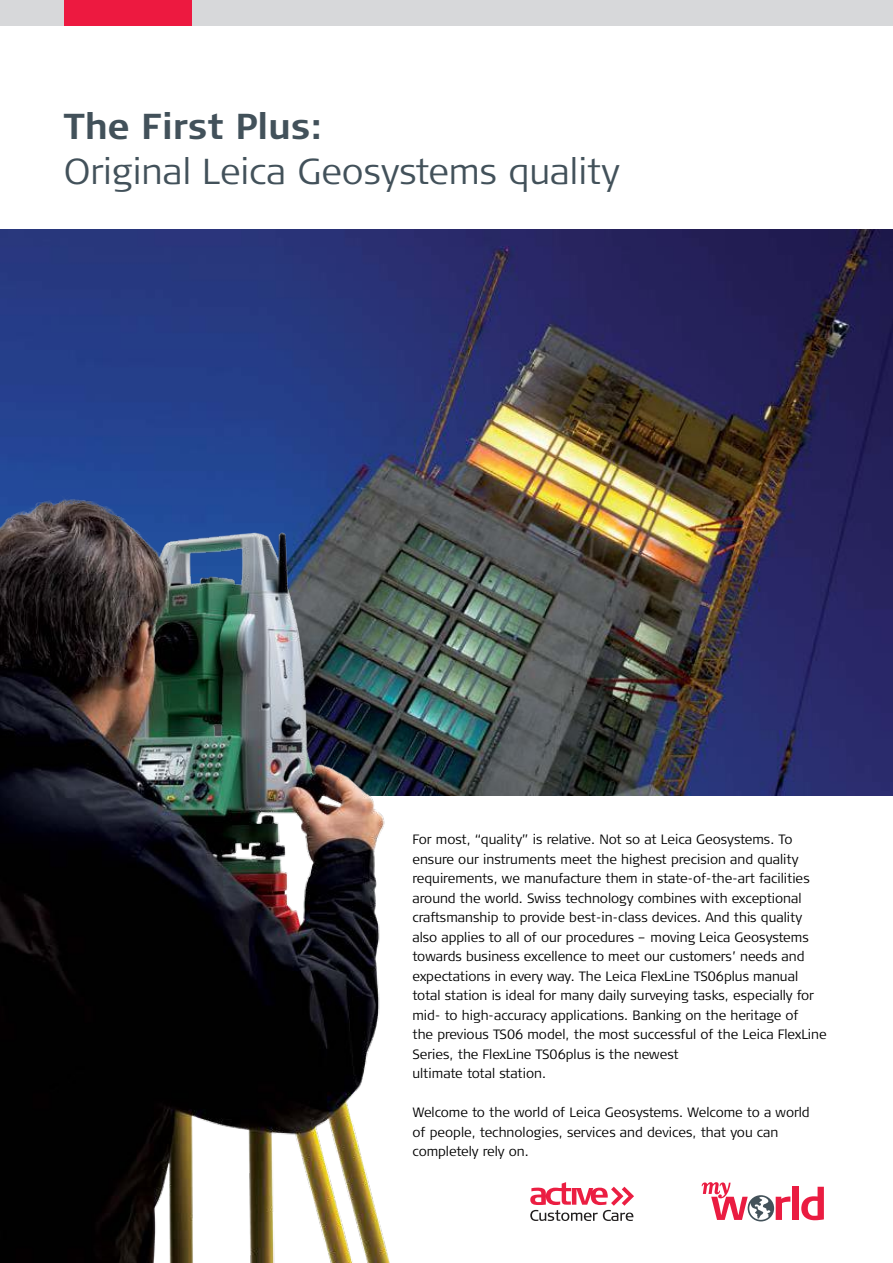
<style>
.page{position:relative;width:893px;height:1263px;background:#fff}
.page>*{position:absolute;margin:0;border:0;box-sizing:border-box;transform-origin:0 0}
.t1{font:300 36px "Signa Column";color:#42515a}
.t2{font:700 36px "Signa Column";color:#42515a}
.t3{font:300 13.5px/19.5px "Signa Column";color:#000}
</style>
<div class="page">
<div style="left:0;top:0;width:893px;height:26px;background:#d7d8da"></div>
<img style="left:0;top:230px;width:893px;height:565px">
<div style="left:64px;top:0;width:128px;height:26px;background:#ed1940"></div>
<img style="left:0;top:453px;width:455px;height:810px">
<svg style="left:530px;top:1182px;width:104px;height:39px"></svg>
<div style="left:793px;top:1187px;width:6px;height:33px;background:#ea1c41"></div>
<svg style="left:801px;top:1187px;width:23px;height:33px"></svg>
<svg style="left:702px;top:1182px;width:88px;height:39px"></svg>
<h1 class="t2" style="left:64px;top:104px;width:260px">The First Plus:</h1>
<h1 class="t1" style="left:64px;top:149px;width:557px">Original Leica Geosystems quality</h1>
<p class="t3" style="left:412px;top:830px;width:416px">For most, “quality” is relative. Not so at Leica Geosystems. To ensure our instruments meet the highest precision and quality requirements, we manufacture them in state-of-the-art facilities around the world. Swiss technology combines with exceptional craftsmanship to provide best-in-class devices. And this quality also applies to all of our procedures – moving Leica Geosystems towards business excellence to meet our customers’ needs and expectations in every way. The Leica FlexLine TS06plus manual total station is ideal for many daily surveying tasks, especially for mid- to high-accuracy applications. Banking on the heritage of<br>the previous TS06 model, the most successful of the Leica FlexLine Series, the FlexLine TS06plus is the newest<br>ultimate total station.</p>
<p class="t3" style="left:412px;top:1103px;width:399px">Welcome to the world of Leica Geosystems. Welcome to a world of people, technologies, services and devices, that you can completely rely on.</p>
</div>
